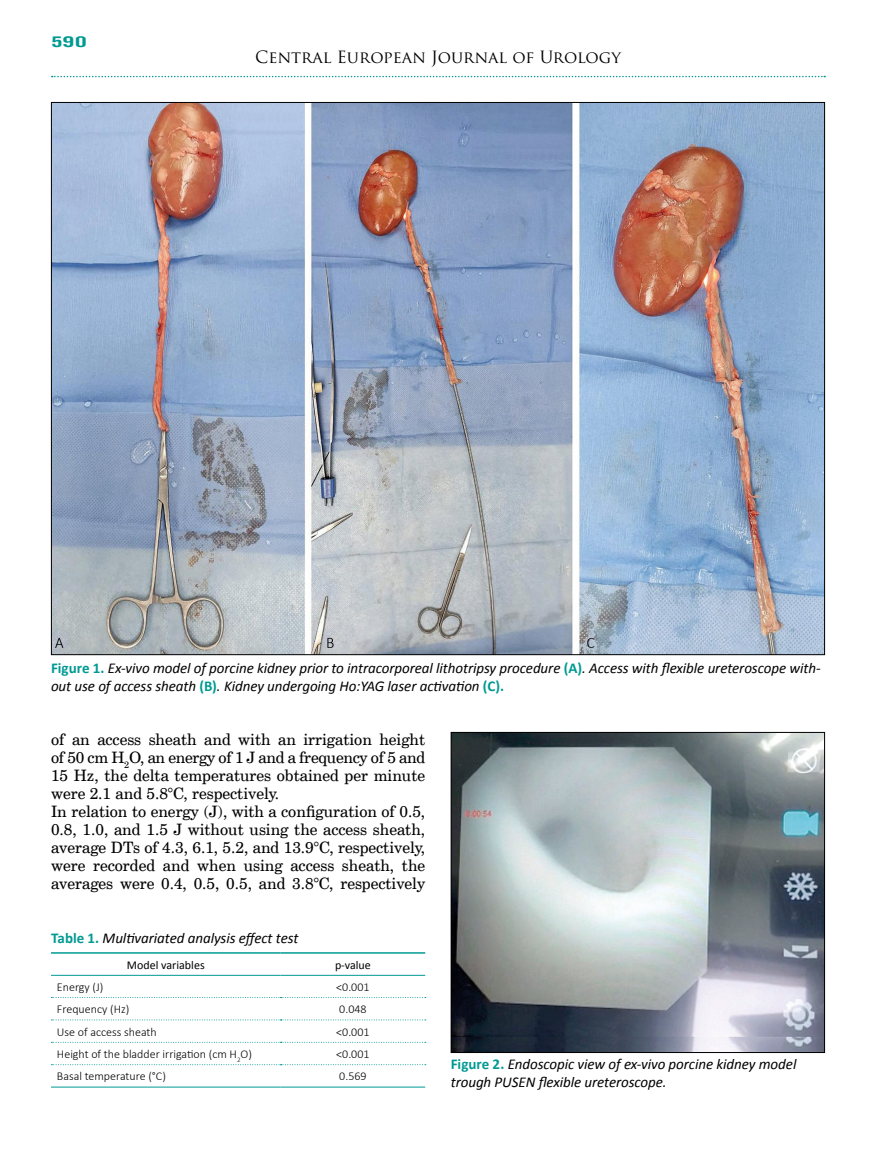
<style>
.page{position:relative;width:893px;height:1174px;background:#fff}
.page>*{position:absolute;margin:0;border:0;box-sizing:border-box;transform-origin:0 0}
.t1{font:16.5px "Trajan Pro";color:#000}
.t2{font:15.75px/18px "Cent Schbook EU";color:#000}
.t3{font:italic 15px/18px "Calibri";letter-spacing:-.005em;color:#000}
.t4{font:15px "Alternate Gothic No 2 EU";color:#009a93;scale:2 1}
.t5{font:300 12px "Calibri";color:#000}
.t6{font:12px "Calibri";color:#000}
.s1{font-weight:700;font-style:normal;color:#009a93}
</style>
<div class="page">
<svg style="left:52px;top:76px;width:773px;height:1px"></svg>
<img style="left:453px;top:734px;width:370px;height:317px">
<div style="left:451px;top:732px;width:374px;height:321px;border:1px solid #000"></div>
<img style="left:53px;top:104px;width:770px;height:549px">
<hr style="left:51px;top:1086px;width:230px;height:1px;background:#009a93">
<hr style="left:281px;top:1086px;width:144px;height:1px;background:#009a93">
<hr style="left:51px;top:952px;width:230px;height:1px;background:#009a93">
<hr style="left:281px;top:952px;width:144px;height:1px;background:#009a93">
<svg style="left:51px;top:997px;width:375px;height:1px"></svg>
<svg style="left:51px;top:1019px;width:375px;height:1px"></svg>
<svg style="left:51px;top:1042px;width:375px;height:1px"></svg>
<svg style="left:51px;top:1064px;width:375px;height:1px"></svg>
<hr style="left:51px;top:975px;width:230px;height:1px;background:#009a93">
<hr style="left:281px;top:975px;width:144px;height:1px;background:#009a93">
<p class="t4" style="left:51px;top:33px;width:19px">590</p>
<p class="t1" style="left:255px;top:47px;width:367px">Central European Journal of Urology</p>
<p class="t3" style="left:51px;top:658px;width:771px"><span class="s1">Figure 1.</span> Ex-vivo model of porcine kidney prior to intracorporeal lithotripsy procedure <span class="s1">(A)</span>. Access with flexible ureteroscope with&shy;out use of access sheath <span class="s1">(B)</span>. Kidney undergoing Ho:YAG laser activation <span class="s1">(C).</span></p>
<p class="t2" style="left:51px;top:731px;width:376px">of an access sheath and with an irrigation height of 50 cm H<sub>2</sub>O, an energy of 1 J and a frequency of 5 and 15 Hz, the delta temperatures obtained per minute were 2.1 and 5.8°C, respectively.<br>In relation to energy (J), with a configuration of 0.5, 0.8, 1.0, and 1.5 J without using the access sheath, average DTs of 4.3, 6.1, 5.2, and 13.9°C, respectively, were recorded and when using access sheath, the averages were 0.4, 0.5, 0.5, and 3.8°C, respectively</p>
<p class="t3" style="left:51px;top:928px;width:249px"><span class="s1">Table 1.</span> Multivariated analysis effect test</p>
<p class="t6" style="left:127px;top:957px;width:79px">Model variables</p>
<p class="t6" style="left:335px;top:957px;width:37px">p-value</p>
<p class="t5" style="left:57px;top:979px;width:48px">Energy (J)</p>
<p class="t5" style="left:336px;top:979px;width:35px">&lt;0.001</p>
<p class="t5" style="left:57px;top:1001px;width:74px">Frequency (Hz)</p>
<p class="t5" style="left:339px;top:1001px;width:29px">0.048</p>
<p class="t5" style="left:57px;top:1024px;width:101px">Use of access sheath</p>
<p class="t5" style="left:336px;top:1024px;width:35px">&lt;0.001</p>
<p class="t5" style="left:57px;top:1046px;width:197px">Height of the bladder irrigation (cm H<sub>2</sub>O)</p>
<p class="t5" style="left:336px;top:1046px;width:35px">&lt;0.001</p>
<p class="t5" style="left:57px;top:1069px;width:110px">Basal temperature (°C)</p>
<p class="t5" style="left:339px;top:1069px;width:29px">0.569</p>
<p class="t3" style="left:451px;top:1054px;width:347px"><span class="s1">Figure 2.</span> Endoscopic view of ex-vivo porcine kidney model trough PUSEN flexible ureteroscope.</p>
</div>
